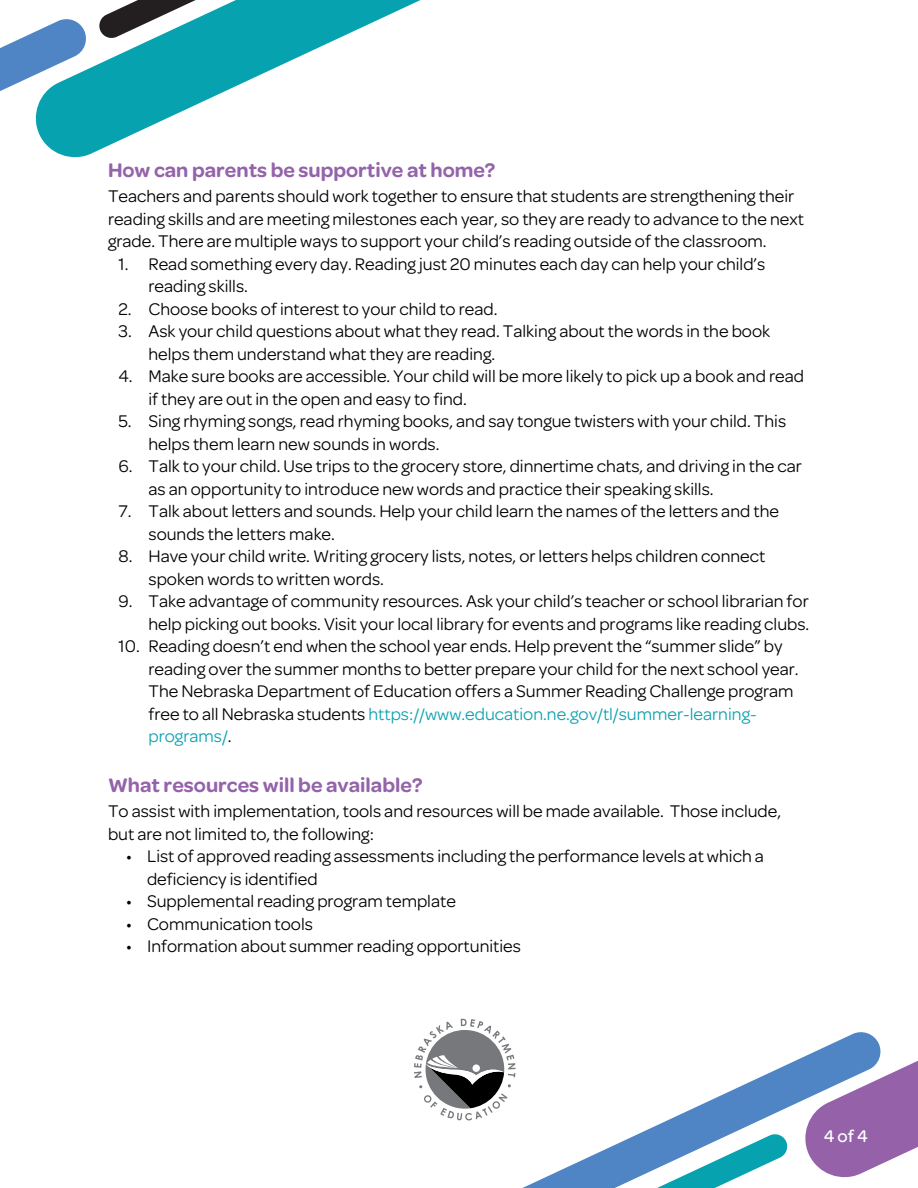
<style>
.page{position:relative;width:918px;height:1188px;background:#fff}
.page>*{position:absolute;margin:0;border:0;box-sizing:border-box;transform-origin:0 0}
.t1{font:600 21px "Omnes";color:#9463a9}
.t2{font:18px/22.5px "Omnes";color:#000}
.t3{font:500 18px "Omnes";color:#fff}
.s1{color:#0da2af}
</style>
<div class="page">
<svg style="left:883px;top:1061px;width:35px;height:102px;background:#a57ab6"></svg>
<svg style="left:89px;top:1px;width:330px;height:154px"></svg>
<svg style="left:0;top:19px;width:89px;height:139px"></svg>
<svg style="left:98px;top:1px;width:239px;height:39px"></svg>
<svg style="left:522px;top:1032px;width:361px;height:156px"></svg>
<svg style="left:414px;top:1019px;width:102px;height:101px"></svg>
<p class="t1" style="left:108px;top:158px;width:389px">How can parents be supportive at home?</p>
<p class="t2" style="left:108px;top:185px;width:698px">Teachers and parents should work together to ensure that students are strengthening their reading skills and are meeting milestones each year, so they are ready to advance to the next grade. There are multiple ways to support your child’s reading outside of the classroom.</p>
<p class="t2" style="left:148px;top:252px;width:618px;text-indent:-30px">1. Read something every day. Reading just 20 minutes each day can help your child’s reading skills.</p>
<p class="t2" style="left:118px;top:297px;width:381px">2. Choose books of interest to your child to read.</p>
<p class="t2" style="left:148px;top:320px;width:623px;text-indent:-30px">3. Ask your child questions about what they read. Talking about the words in the book helps them understand what they are reading.</p>
<p class="t2" style="left:148px;top:365px;width:657px;text-indent:-30px">4. Make sure books are accessible. Your child will be more likely to pick up a book and read if they are out in the open and easy to find.</p>
<p class="t2" style="left:148px;top:410px;width:639px;text-indent:-30px">5. Sing rhyming songs, read rhyming books, and say tongue twisters with your child. This helps them learn new sounds in words.</p>
<p class="t2" style="left:148px;top:455px;width:655px;text-indent:-30px">6. Talk to your child. Use trips to the grocery store, dinnertime chats, and driving in the car as an opportunity to introduce new words and practice their speaking skills.</p>
<p class="t2" style="left:148px;top:500px;width:632px;text-indent:-30px">7. Talk about letters and sounds. Help your child learn the names of the letters and the sounds the letters make.</p>
<p class="t2" style="left:148px;top:545px;width:618px;text-indent:-30px">8. Have your child write. Writing grocery lists, notes, or letters helps children connect spoken words to written words.</p>
<p class="t2" style="left:118px;top:590px;width:692px;text-align:right">9. Take advantage of community resources. Ask your child’s teacher or school librarian for help picking out books. Visit your local library for events and programs like reading clubs.</p>
<p class="t2" style="left:148px;top:635px;width:652px;text-indent:-30px">10. Reading doesn’t end when the school year ends. Help prevent the “summer slide” by reading over the summer months to better prepare your child for the next school year.<br>The Nebraska Department of Education offers a Summer Reading Challenge program free to all Nebraska students <span class="s1">https://www.education.ne.gov/tl/summer-learning&shy;programs/</span>.</p>
<p class="t1" style="left:108px;top:773px;width:316px">What resources will be available?</p>
<p class="t2" style="left:108px;top:800px;width:675px">To assist with implementation, tools and resources will be made available. Those include, but are not limited to, the following:</p>
<p class="t2" style="left:147px;top:845px;width:618px;text-indent:-21px">• List of approved reading assessments including the performance levels at which a deficiency is identified</p>
<p class="t2" style="left:126px;top:890px;width:331px">• Supplemental reading program template</p>
<p class="t2" style="left:126px;top:912px;width:188px">• Communication tools</p>
<p class="t2" style="left:126px;top:935px;width:396px">• Information about summer reading opportunities</p>
<p class="t3" style="left:824px;top:1126px;width:46px">4 of 4</p>
</div>
